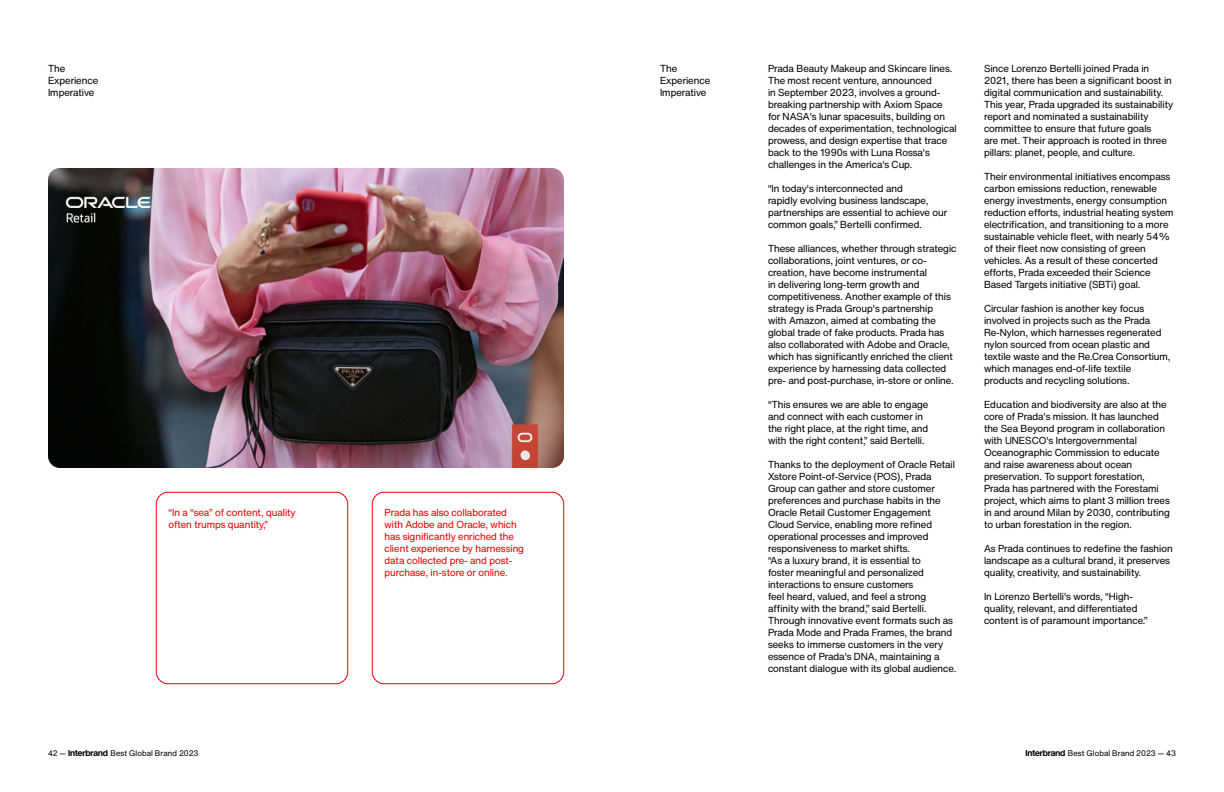
<style>
.page{position:relative;width:1224px;height:792px;background:#fff}
.page>*{position:absolute;margin:0;border:0;box-sizing:border-box;transform-origin:0 0}
.t1{font:10px/12px "Helvetica Nowfor IB Text";color:#000}
.t2{font:10px/12px "Helvetica Nowfor IB Text";color:#e00}
.t3{font:8px "Helvetica Nowfor IB Text";letter-spacing:.015em;color:#000}
.s1{font-size:9px}
</style>
<div class="page">
<img style="left:48px;top:168px;width:516px;height:300px">
<div style="left:156px;top:492px;width:192px;height:192px;border:1px solid #e00;border-radius:12px"></div>
<div style="left:372px;top:492px;width:192px;height:192px;border:1px solid #e00;border-radius:12px"></div>
<p class="t1" style="left:48px;top:62px;width:52px">The<br>Experience<br>Imperative</p>
<p class="t2" style="left:168px;top:506px;width:129px">“In a “sea” of content, quality often trumps quantity,”</p>
<p class="t2" style="left:384px;top:506px;width:141px">Prada has also collaborated with Adobe and Oracle, which has significantly enriched the client experience by harnessing data collected pre- and post&shy;purchase, in-store or online.</p>
<p class="t1" style="left:660px;top:62px;width:52px">The<br>Experience<br>Imperative</p>
<p class="t1" style="left:768px;top:62px;width:190px">Prada Beauty Makeup and Skincare lines.<br>The most recent venture, announced<br>in September 2023, involves a ground&shy;breaking partnership with Axiom Space for NASA's lunar spacesuits, building on decades of experimentation, technological prowess, and design expertise that trace back to the 1990s with Luna Rossa's challenges in the America's Cup.</p>
<p class="t1" style="left:768px;top:182px;width:181px">“In today's interconnected and<br>rapidly evolving business landscape, partnerships are essential to achieve our common goals,” Bertelli confirmed.</p>
<p class="t1" style="left:768px;top:242px;width:190px">These alliances, whether through strategic collaborations, joint ventures, or co&shy;creation, have become instrumental<br>in delivering long-term growth and competitiveness. Another example of this strategy is Prada Group's partnership<br>with Amazon, aimed at combating the global trade of fake products. Prada has also collaborated with Adobe and Oracle, which has significantly enriched the client experience by harnessing data collected pre- and post-purchase, in-store or online.</p>
<p class="t1" style="left:768px;top:398px;width:162px">“This ensures we are able to engage and connect with each customer in the right place, at the right time, and with the right content,” said Bertelli.</p>
<p class="t1" style="left:768px;top:458px;width:190px">Thanks to the deployment of Oracle Retail Xstore Point-of-Service (POS), Prada Group can gather and store customer preferences and purchase habits in the Oracle Retail Customer Engagement Cloud Service, enabling more refined operational processes and improved responsiveness to market shifts.<br>“As a luxury brand, it is essential to<br>foster meaningful and personalized interactions to ensure customers<br>feel heard, valued, and feel a strong affinity with the brand,” said Bertelli.<br>Through innovative event formats such as Prada Mode and Prada Frames, the brand seeks to immerse customers in the very essence of Prada's DNA, maintaining a constant dialogue with its global audience.</p>
<p class="t1" style="left:984px;top:62px;width:191px">Since Lorenzo Bertelli joined Prada in 2021, there has been a significant boost in digital communication and sustainability.<br>This year, Prada upgraded its sustainability report and nominated a sustainability committee to ensure that future goals<br>are met. Their approach is rooted in three pillars: planet, people, and culture.</p>
<p class="t1" style="left:984px;top:170px;width:191px">Their environmental initiatives encompass carbon emissions reduction, renewable energy investments, energy consumption reduction efforts, industrial heating system electrification, and transitioning to a more sustainable vehicle fleet, with nearly 54% of their fleet now consisting of green vehicles. As a result of these concerted efforts, Prada exceeded their Science Based Targets initiative (SBTi) goal.</p>
<p class="t1" style="left:984px;top:302px;width:188px">Circular fashion is another key focus involved in projects such as the Prada Re-Nylon, which harnesses regenerated nylon sourced from ocean plastic and textile waste and the Re.Crea Consortium, which manages end-of-life textile products and recycling solutions.</p>
<p class="t1" style="left:984px;top:398px;width:187px">Education and biodiversity are also at the core of Prada's mission. It has launched the Sea Beyond program in collaboration with UNESCO's Intergovernmental Oceanographic Commission to educate and raise awareness about ocean preservation. To support forestation, Prada has partnered with the Forestami project, which aims to plant 3 million trees in and around Milan by 2030, contributing to urban forestation in the region.</p>
<p class="t1" style="left:984px;top:542px;width:190px">As Prada continues to redefine the fashion landscape as a cultural brand, it preserves quality, creativity, and sustainability.</p>
<p class="t1" style="left:984px;top:590px;width:165px">In Lorenzo Bertelli's words, “High&shy;quality, relevant, and differentiated content is of paramount importance.”</p>
<p class="t3" style="left:48px;top:748px;width:152px">42 — <span class="s1">+I+</span> Best Global Brand 2023</p>
<p class="t3" style="left:1025px;top:748px;width:152px"><span class="s1">+I+</span> Best Global Brand 2023 — 43</p>
</div>
